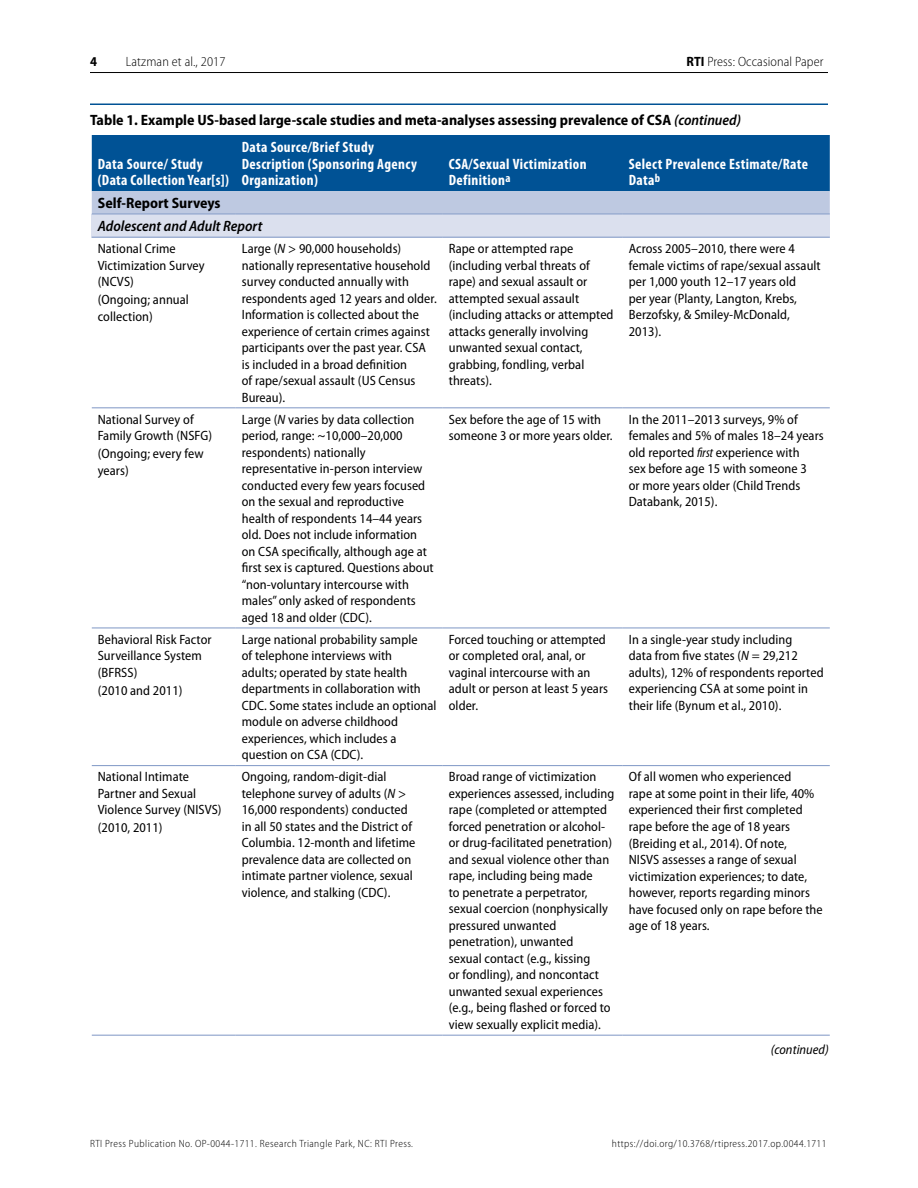
<style>
.page{position:relative;width:918px;height:1188px;background:#fff}
.page>*{position:absolute;margin:0;border:0;box-sizing:border-box;transform-origin:0 0}
.Table_Col_head_Myria{font:700 condensed 15px/16.5px "Myriad Pro";letter-spacing:.025em;color:#fff}
.Table_title_10_12{font:700 semi-condensed 15px "Myriad Pro";color:#000}
.body-text{font:italic 600 semi-condensed 15px "Myriad Pro";color:#000}
.Table_Subhead{font:700 semi-condensed 15px "Myriad Pro";color:#000}
.Table_text-2_9_11_Se{font:semi-condensed 13.5px/16.5px "Myriad Pro";letter-spacing:.005em;color:#000}
.t1{font:300 semi-condensed 13.5px "Myriad Pro";letter-spacing:.01em;color:#000}
.Table_text-2_9_11_Se-2{font:italic semi-condensed 13.5px "Myriad Pro";letter-spacing:.005em;color:#000}
.t2{font:700 semi-condensed 13.5px "Myriad Pro";color:#000}
.t3{font:300 semi-condensed 10.5px "Myriad Pro";letter-spacing:.04em;color:#000}
.s1{font-weight:700}
.s2{font-weight:600;font-style:italic}
.s3{font-style:italic}
.s4{font-style:italic;font-stretch:condensed}
</style>
<div class="page">
<hr style="left:90px;top:72px;width:738px;height:1px;background:#000">
<svg style="left:92px;top:135px;width:738px;height:78px;background:#3573aa"></svg>
<div style="left:92px;top:214px;width:738px;height:23px;background:#dbe0ee"></div>
<hr style="left:92px;top:213px;width:144px;height:1px;background:#8ca2cb">
<hr style="left:236px;top:213px;width:207px;height:1px;background:#8ca2cb">
<hr style="left:443px;top:213px;width:180px;height:1px;background:#8ca2cb">
<hr style="left:623px;top:213px;width:207px;height:1px;background:#8ca2cb">
<hr style="left:92px;top:237px;width:144px;height:1px;background:#8ca2cb">
<hr style="left:236px;top:237px;width:207px;height:1px;background:#8ca2cb">
<hr style="left:443px;top:237px;width:180px;height:1px;background:#8ca2cb">
<hr style="left:623px;top:237px;width:207px;height:1px;background:#8ca2cb">
<hr style="left:92px;top:407px;width:144px;height:1px;background:#8ca2cb">
<hr style="left:236px;top:407px;width:207px;height:1px;background:#8ca2cb">
<hr style="left:443px;top:407px;width:180px;height:1px;background:#8ca2cb">
<hr style="left:623px;top:407px;width:207px;height:1px;background:#8ca2cb">
<hr style="left:92px;top:627px;width:144px;height:1px;background:#8ca2cb">
<hr style="left:236px;top:627px;width:207px;height:1px;background:#8ca2cb">
<hr style="left:443px;top:627px;width:180px;height:1px;background:#8ca2cb">
<hr style="left:623px;top:627px;width:207px;height:1px;background:#8ca2cb">
<hr style="left:92px;top:765px;width:144px;height:1px;background:#8ca2cb">
<hr style="left:236px;top:765px;width:207px;height:1px;background:#8ca2cb">
<hr style="left:443px;top:765px;width:180px;height:1px;background:#8ca2cb">
<hr style="left:623px;top:765px;width:207px;height:1px;background:#8ca2cb">
<hr style="left:92px;top:1035px;width:144px;height:1px;background:#8ca2cb">
<hr style="left:236px;top:1035px;width:207px;height:1px;background:#8ca2cb">
<hr style="left:443px;top:1035px;width:180px;height:1px;background:#8ca2cb">
<hr style="left:623px;top:1035px;width:207px;height:1px;background:#8ca2cb">
<hr style="left:90px;top:104px;width:738px;height:1px;background:#005295">
<p class="t2" style="left:90px;top:54px;width:8px">4</p>
<p class="t1" style="left:126px;top:54px;width:101px">Latzman et al., 2017</p>
<p class="t1" style="left:687px;top:54px;width:138px"><span class="s1">RTI</span> Press: Occasional Paper</p>
<p class="Table_title_10_12" style="left:90px;top:111px;width:653px">Table 1. Example US-based large-scale studies and meta-analyses assessing prevalence of CSA <span class="s2">(continued)</span></p>
<p class="Table_Col_head_Myria" style="left:98px;top:156px;width:133px">Data Source/ Study (Data Collection Year[s])</p>
<p class="Table_Col_head_Myria" style="left:242px;top:139px;width:177px">Data Source/Brief Study<br>Description (Sponsoring Agency<br>Organization)</p>
<p class="Table_Col_head_Myria" style="left:449px;top:156px;width:139px">CSA/Sexual Victimization<br>Definition<sup>a</sup></p>
<p class="Table_Col_head_Myria" style="left:629px;top:156px;width:181px">Select Prevalence Estimate/Rate<br>Data<sup>b</sup></p>
<p class="Table_Subhead" style="left:98px;top:195px;width:124px">Self-Report Surveys</p>
<p class="body-text" style="left:98px;top:218px;width:166px">Adolescent and Adult Report</p>
<p class="Table_text-2_9_11_Se" style="left:98px;top:241px;width:108px">National Crime<br>Victimization Survey (NCVS)</p>
<p class="Table_text-2_9_11_Se" style="left:98px;top:292px;width:93px">(Ongoing; annual collection)</p>
<p class="Table_text-2_9_11_Se" style="left:242px;top:241px;width:196px">Large (<span class="s3">N</span> &gt; 90,000 households) nationally representative household survey conducted annually with respondents aged 12 years and older.<br>Information is collected about the experience of certain crimes against participants over the past year. CSA is included in a broad definition<br>of rape/sexual assault (US Census<br>Bureau).</p>
<p class="Table_text-2_9_11_Se" style="left:449px;top:241px;width:166px">Rape or attempted rape (including verbal threats of rape) and sexual assault or attempted sexual assault (including attacks or attempted attacks generally involving unwanted sexual contact, grabbing, fondling, verbal threats).</p>
<p class="Table_text-2_9_11_Se" style="left:629px;top:241px;width:193px">Across 2005–2010, there were 4 female victims of rape/sexual assault per 1,000 youth 12–17 years old<br>per year (Planty, Langton, Krebs,<br>Berzofsky, &amp; Smiley-McDonald,<br>2013).</p>
<p class="Table_text-2_9_11_Se" style="left:98px;top:411px;width:116px">National Survey of<br>Family Growth (NSFG)</p>
<p class="Table_text-2_9_11_Se" style="left:98px;top:446px;width:107px">(Ongoing; every few years)</p>
<p class="Table_text-2_9_11_Se" style="left:242px;top:411px;width:193px">Large (<span class="s3">N</span> varies by data collection period, range: ~10,000–20,000 respondents) nationally representative in-person interview conducted every few years focused on the sexual and reproductive health of respondents 14–44 years old. Does not include information on CSA specifically, although age at first sex is captured. Questions about “non-voluntary intercourse with males” only asked of respondents aged 18 and older (CDC).</p>
<p class="Table_text-2_9_11_Se" style="left:449px;top:411px;width:165px">Sex before the age of 15 with someone 3 or more years older.</p>
<p class="Table_text-2_9_11_Se" style="left:629px;top:411px;width:197px">In the 2011–2013 surveys, 9% of females and 5% of males 18–24 years old reported <span class="s4">first</span> experience with<br>sex before age 15 with someone 3<br>or more years older (Child Trends<br>Databank, 2015).</p>
<p class="Table_text-2_9_11_Se" style="left:98px;top:631px;width:115px">Behavioral Risk Factor<br>Surveillance System (BFRSS)</p>
<p class="Table_text-2_9_11_Se" style="left:98px;top:682px;width:86px">(2010 and 2011)</p>
<p class="Table_text-2_9_11_Se" style="left:242px;top:631px;width:196px">Large national probability sample<br>of telephone interviews with<br>adults; operated by state health departments in collaboration with<br>CDC. Some states include an optional module on adverse childhood experiences, which includes a question on CSA (CDC).</p>
<p class="Table_text-2_9_11_Se" style="left:449px;top:631px;width:161px">Forced touching or attempted or completed oral, anal, or vaginal intercourse with an adult or person at least 5 years older.</p>
<p class="Table_text-2_9_11_Se" style="left:629px;top:631px;width:196px">In a single-year study including<br>data from five states (<span class="s3">N</span> = 29,212 adults), 12% of respondents reported experiencing CSA at some point in their life (Bynum et al., 2010).</p>
<p class="Table_text-2_9_11_Se" style="left:98px;top:769px;width:125px">National Intimate<br>Partner and Sexual<br>Violence Survey (NISVS)</p>
<p class="Table_text-2_9_11_Se" style="left:98px;top:820px;width:66px">(2010, 2011)</p>
<p class="Table_text-2_9_11_Se" style="left:242px;top:769px;width:175px">Ongoing, random-digit-dial telephone survey of adults (<span class="s3">N</span> &gt;<br>16,000 respondents) conducted in all 50 states and the District of<br>Columbia. 12-month and lifetime prevalence data are collected on intimate partner violence, sexual violence, and stalking (CDC).</p>
<p class="Table_text-2_9_11_Se" style="left:449px;top:769px;width:167px">Broad range of victimization experiences assessed, including rape (completed or attempted forced penetration or alcohol&shy;or drug-facilitated penetration) and sexual violence other than rape, including being made<br>to penetrate a perpetrator, sexual coercion (nonphysically pressured unwanted penetration), unwanted<br>sexual contact (e.g., kissing<br>or fondling), and noncontact unwanted sexual experiences (e.g., being flashed or forced to view sexually explicit media).</p>
<p class="Table_text-2_9_11_Se" style="left:629px;top:769px;width:195px">Of all women who experienced<br>rape at some point in their life, 40% experienced their first completed rape before the age of 18 years (Breiding et al., 2014). Of note,<br>NISVS assesses a range of sexual victimization experiences; to date, however, reports regarding minors have focused only on rape before the age of 18 years.</p>
<p class="Table_text-2_9_11_Se-2" style="left:771px;top:1042px;width:60px">(continued)</p>
<p class="t3" style="left:90px;top:1138px;width:325px">RTI Press Publication No. OP-0044-1711. Research Triangle Park, NC: RTI Press.</p>
<p class="t3" style="left:612px;top:1138px;width:216px">https://doi.org/10.3768/rtipress.2017.op.0044.1711</p>
</div>
